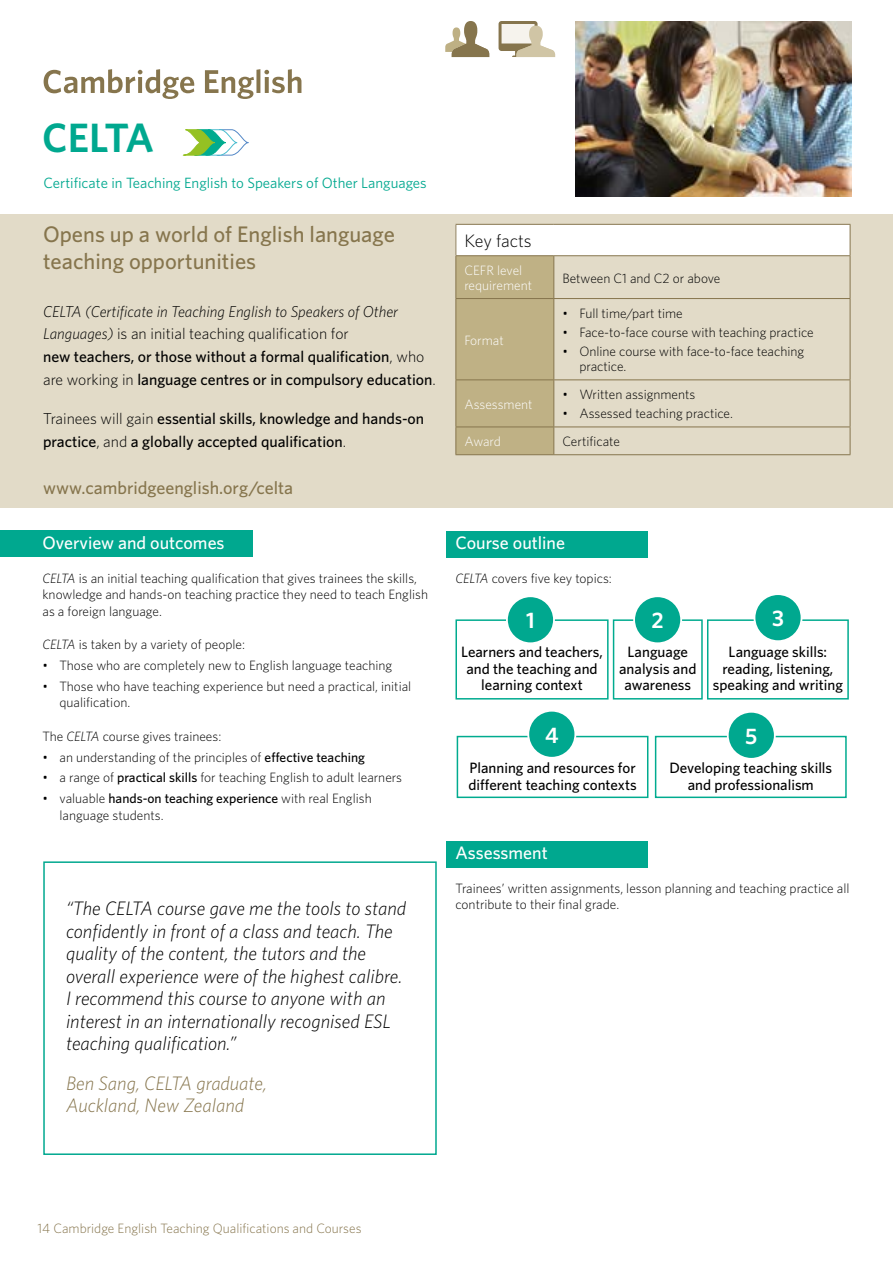
<style>
.page{position:relative;width:893px;height:1263px;background:#fff}
.page>*{position:absolute;margin:0;border:0;box-sizing:border-box;transform-origin:0 0}
.t1{font:600 41.1px "Whitney";letter-spacing:-.045em;color:#00a88f}
.t2{font:500 22.5px/27px "Whitney";color:#86754d}
.t3{font:600 22.5px "Whitney";color:#fff}
.t4{font:italic 300 19.5px/22.5px "Whitney";color:#000}
.t5{font:italic 300 19.5px/22.5px "Whitney";color:#86754d}
.t6{font:500 18px "Whitney";color:#fff}
.t7{font:500 18px "Whitney";color:#86754d}
.t8{font:300 18px "Whitney";letter-spacing:-.005em;color:#000}
.t9{font:500 15.75px/22.5px "Whitney";color:#000}
.t10{font:500 15px/16.5px "Whitney";color:#000;text-align:center}
.t11{font:14.85px "Whitney";color:#00a88f}
.t12{font:300 13.5px/16.5px "Whitney";color:#000}
.t13{font:300 13.5px "Whitney";color:#86754d}
.t14{font:300 13.5px/15px "Whitney";color:#fff}
.s1{font-weight:300;font-style:italic}
.s2{font-weight:300}
.s3{font-style:italic}
.s4{font-weight:500}
</style>
<div class="page">
<img style="left:575px;top:21px;width:276px;height:176px">
<div style="left:0;top:530px;width:252px;height:27px;background:#00a88f"></div>
<div style="left:0;top:214px;width:893px;height:294px;background:#e2dbc8"></div>
<div style="left:446px;top:531px;width:202px;height:27px;background:#00a88f"></div>
<div style="left:446px;top:841px;width:202px;height:26px;background:#00a88f"></div>
<div style="left:456px;top:224px;width:394px;height:32px;background:#fff"></div>
<hr style="left:455px;top:225px;width:1px;height:30px;background:#86754d">
<hr style="left:455px;top:224px;width:99px;height:1px;background:#86754d">
<hr style="left:554px;top:224px;width:296px;height:1px;background:#86754d">
<hr style="left:850px;top:225px;width:1px;height:30px;background:#86754d">
<hr style="left:455px;top:255px;width:99px;height:1px;background:#86754d">
<hr style="left:554px;top:255px;width:296px;height:1px;background:#86754d">
<hr style="left:850px;top:256px;width:1px;height:42px;background:#86754d">
<div style="left:455px;top:256px;width:99px;height:199px;background:#bfb185"></div>
<hr style="left:554px;top:298px;width:296px;height:1px;background:#86754d">
<hr style="left:850px;top:299px;width:1px;height:80px;background:#86754d">
<hr style="left:850px;top:380px;width:1px;height:47px;background:#86754d">
<svg style="left:850px;top:427px;width:1px;height:27px"></svg>
<hr style="left:554px;top:379px;width:296px;height:1px;background:#86754d">
<hr style="left:554px;top:427px;width:296px;height:1px;background:#86754d">
<hr style="left:554px;top:454px;width:296px;height:1px;background:#86754d">
<div style="left:455px;top:619px;width:154px;height:80px;border:2px solid #00ab8f"></div>
<div style="left:507px;top:596px;width:47px;height:47px;background:#00a88f;border-radius:50%"></div>
<div style="left:506px;top:595px;width:49px;height:49px;border:2px solid #fff;border-radius:50%"></div>
<div style="left:613px;top:619px;width:90px;height:80px;border:2px solid #00ab8f"></div>
<div style="left:634px;top:596px;width:47px;height:47px;background:#00a88f;border-radius:50%"></div>
<div style="left:633px;top:595px;width:49px;height:49px;border:2px solid #fff;border-radius:50%"></div>
<div style="left:707px;top:619px;width:142px;height:80px;border:2px solid #00ab8f"></div>
<div style="left:754px;top:594px;width:47px;height:47px;background:#00a88f;border-radius:50%"></div>
<div style="left:754px;top:593px;width:48px;height:49px;border:2px solid #fff;border-radius:50%"></div>
<div style="left:457px;top:736px;width:191px;height:62px;border:2px solid #00ab8f"></div>
<div style="left:528px;top:711px;width:47px;height:47px;background:#00a88f;border-radius:50%"></div>
<div style="left:527px;top:710px;width:49px;height:49px;border:2px solid #fff;border-radius:50%"></div>
<div style="left:655px;top:736px;width:192px;height:62px;border:2px solid #00ab8f"></div>
<div style="left:728px;top:712px;width:47px;height:47px;background:#00a88f;border-radius:50%"></div>
<div style="left:727px;top:711px;width:49px;height:49px;border:2px solid #fff;border-radius:50%"></div>
<svg style="left:445px;top:21px;width:44px;height:36px"></svg>
<svg style="left:499px;top:21px;width:56px;height:36px"></svg>
<svg style="left:44px;top:69px;width:150px;height:30px"></svg>
<svg style="left:205px;top:69px;width:96px;height:30px"></svg>
<svg style="left:182px;top:129px;width:67px;height:27px"></svg>
<div style="left:43px;top:861px;width:394px;height:294px;border:2px solid #00a88f"></div>
<h1 class="t1" style="left:42px;top:110px;width:113px">CELTA</h1>
<p class="t11" style="left:44px;top:173px;width:385px">Certificate in Teaching English to Speakers of Other Languages</p>
<h2 class="t2" style="left:43px;top:220px;width:353px">Opens up a world of English language teaching opportunities</h2>
<p class="t9" style="left:43px;top:300px;width:394px"><span class="s1">CELTA (Certificate in Teaching English to Speakers of Other Languages)</span> <span class="s2">is an initial teaching qualification for<br></span>new teachers, or those without a formal qualification<span class="s2">, who are working in</span> language centres or in compulsory education<span class="s2">.</span></p>
<p class="t9" style="left:43px;top:407px;width:383px"><span class="s2">Trainees will gain</span> essential skills, knowledge and hands‑on practice<span class="s2">, and</span> a globally accepted qualification<span class="s2">.</span></p>
<h3 class="t7" style="left:43px;top:475px;width:252px">www.cambridgeenglish.org/celta</h3>
<h3 class="t6" style="left:43px;top:531px;width:184px">Overview and outcomes</h3>
<p class="t12" style="left:43px;top:569px;width:387px"><span class="s3">CELTA</span> is an initial teaching qualification that gives trainees the skills, knowledge and hands-on teaching practice they need to teach English as a foreign language.</p>
<p class="t12" style="left:43px;top:636px;width:204px"><span class="s3">CELTA</span> is taken by a variety of people:</p>
<p class="t12" style="left:43px;top:657px;width:351px">• Those who are completely new to English language teaching</p>
<p class="t12" style="left:60px;top:677px;width:353px;text-indent:-17px">• Those who have teaching experience but need a practical, initial qualification.</p>
<p class="t12" style="left:43px;top:727px;width:180px">The <span class="s3">CELTA</span> course gives trainees:</p>
<p class="t12" style="left:43px;top:748px;width:324px">• an understanding of the principles of <span class="s4">effective teaching</span></p>
<p class="t12" style="left:43px;top:769px;width:361px">• a range of <span class="s4">practical skills</span> for teaching English to adult learners</p>
<p class="t12" style="left:60px;top:790px;width:314px;text-indent:-17px">• valuable <span class="s4">hands-on teaching experience</span> with real English language students.</p>
<p class="t4" style="left:66px;top:897px;width:342px">“The CELTA course gave me the tools to stand confidently in front of a class and teach. The quality of the content, the tutors and the overall experience were of the highest calibre.<br>I recommend this course to anyone with an interest in an internationally recognised ESL teaching qualification.”</p>
<h3 class="t5" style="left:66px;top:1071px;width:203px">Ben Sang, CELTA graduate,<br>Auckland, New Zealand</h3>
<h3 class="t8" style="left:464px;top:229px;width:69px">Key facts</h3>
<p class="t14" style="left:464px;top:262px;width:69px">CEFR level requirement</p>
<p class="t12" style="left:562px;top:269px;width:160px">Between C1 and C2 or above</p>
<p class="t14" style="left:464px;top:332px;width:41px">Format</p>
<p class="t14" style="left:464px;top:396px;width:70px">Assessment</p>
<p class="t12" style="left:562px;top:304px;width:122px">• Full time/part time</p>
<p class="t12" style="left:562px;top:324px;width:253px">• Face-to-face course with teaching practice</p>
<p class="t12" style="left:579px;top:344px;width:226px;line-height:15px;text-indent:-17px">• Online course with face-to-face teaching practice.</p>
<p class="t12" style="left:562px;top:386px;width:135px">• Written assignments</p>
<p class="t12" style="left:562px;top:405px;width:172px">• Assessed teaching practice.</p>
<p class="t14" style="left:464px;top:434px;width:38px">Award</p>
<p class="t12" style="left:562px;top:433px;width:59px">Certificate</p>
<h3 class="t6" style="left:455px;top:531px;width:111px">Course outline</h3>
<p class="t12" style="left:455px;top:569px;width:158px"><span class="s3">CELTA</span> covers five key topics:</p>
<h2 class="t3" style="left:526px;top:605px;width:10px">1</h2>
<h2 class="t3" style="left:651px;top:605px;width:14px">2</h2>
<h2 class="t3" style="left:772px;top:603px;width:13px">3</h2>
<p class="t10" style="left:461px;top:644px;width:143px">Learners and teachers, and the teaching and learning context</p>
<p class="t10" style="left:619px;top:644px;width:79px">Language analysis and awareness</p>
<p class="t10" style="left:713px;top:644px;width:132px">Language skills: reading, listening, speaking and writing</p>
<h2 class="t3" style="left:545px;top:720px;width:15px">4</h2>
<h2 class="t3" style="left:745px;top:721px;width:14px">5</h2>
<p class="t10" style="left:468px;top:759px;width:170px;text-align:left">Planning and resources for different teaching contexts</p>
<p class="t10" style="left:669px;top:759px;width:164px">Developing teaching skills and professionalism</p>
<h3 class="t6" style="left:455px;top:841px;width:94px">Assessment</h3>
<p class="t12" style="left:455px;top:879px;width:395px">Trainees’ written assignments, lesson planning and teaching practice all contribute to their final grade.</p>
<p class="t13" style="left:37px;top:1219px;width:326px">14 Cambridge English Teaching Qualifications and Courses</p>
</div>
